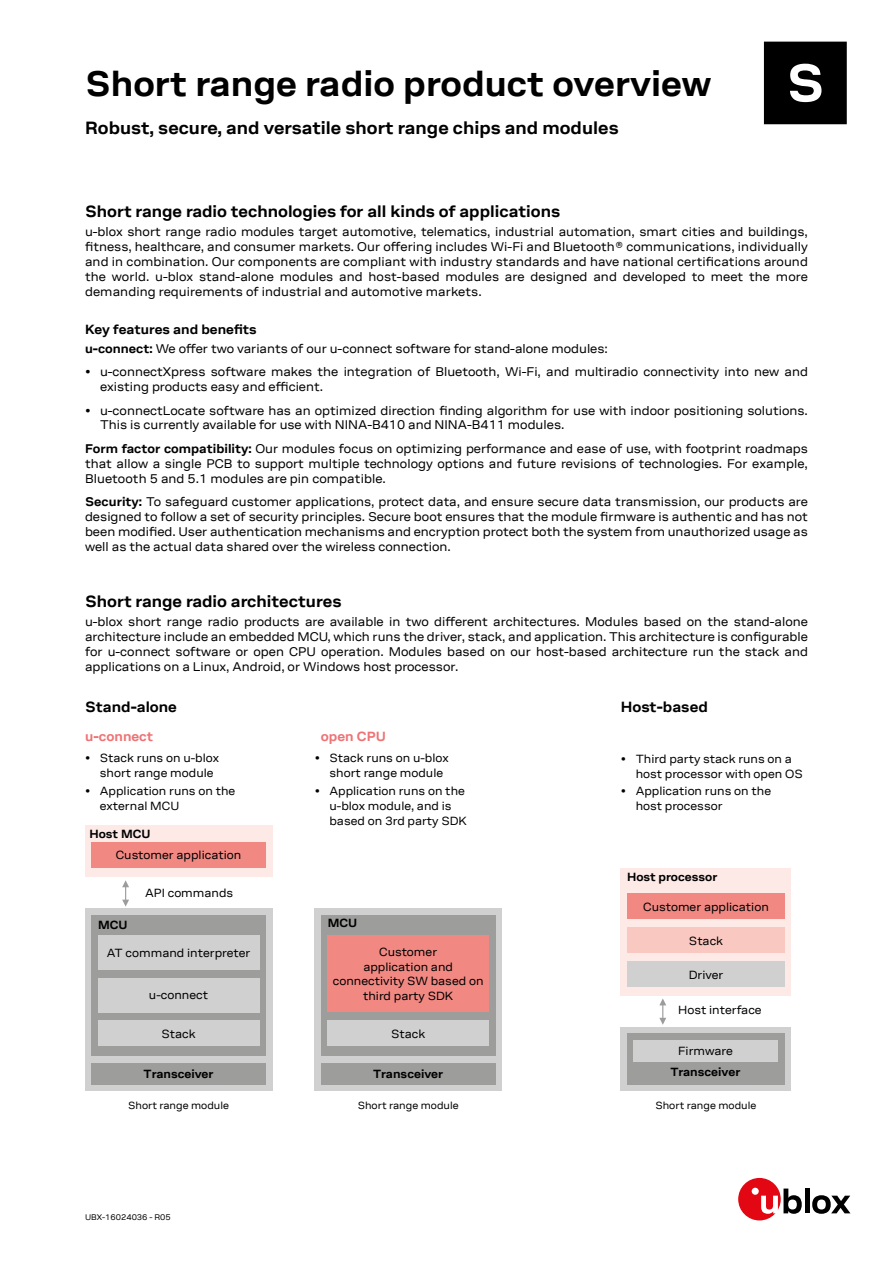
<style>
.page{position:relative;width:893px;height:1263px;background:#fff}
.page>*{position:absolute;margin:0;border:0;box-sizing:border-box;transform-origin:0 0}
.t1{font:700 36px "ublox";color:#000}
.t2{font:700 18px "ublox";color:#000}
.t3{font:700 16.5px "ublox";color:#000}
.t4{font:700 15px "ublox";color:#000}
.t5{font:700 13.5px "ublox";color:#000}
.t6{font:700 13.5px "ublox";color:#ee7376}
.t7{font:12.75px/14.9px "ublox";color:#000;text-align:justify}
.t8{font:12px/15px "ublox";color:#000}
.t9{font:700 12px "ublox";color:#000}
.t10{font:10.5px "ublox";color:#000}
.t11{font:8.25px "ublox";color:#000}
.s1{font-weight:700}
</style>
<div class="page">
<div style="left:738px;top:1178px;width:43px;height:42px;background:#e30613;border-radius:50%"></div>
<div style="left:752px;top:1188px;width:7px;height:7px;background:#fff;border-radius:50%"></div>
<svg style="left:761px;top:1188px;width:41px;height:26px"></svg>
<hr style="left:805px;top:1188px;width:4px;height:25px;background:#000">
<svg style="left:812px;top:1195px;width:38px;height:19px"></svg>
<svg style="left:122px;top:880px;width:7px;height:26px"></svg>
<div style="left:85px;top:825px;width:187px;height:51px;background:#fdeae7"></div>
<div style="left:91px;top:842px;width:175px;height:25px;background:#f18882"></div>
<div style="left:85px;top:908px;width:187px;height:183px;background:#d0d0d0"></div>
<div style="left:91px;top:915px;width:175px;height:140px;background:#9d9d9c"></div>
<div style="left:91px;top:1063px;width:175px;height:21px;background:#9d9d9c"></div>
<div style="left:98px;top:935px;width:161px;height:34px;background:#d0d0d0"></div>
<div style="left:98px;top:1020px;width:161px;height:26px;background:#d0d0d0"></div>
<div style="left:315px;top:908px;width:187px;height:183px;background:#d0d0d0"></div>
<div style="left:321px;top:915px;width:174px;height:140px;background:#9d9d9c"></div>
<div style="left:327px;top:935px;width:162px;height:77px;background:#f18882"></div>
<div style="left:327px;top:1020px;width:162px;height:26px;background:#d0d0d0"></div>
<div style="left:321px;top:1063px;width:174px;height:21px;background:#9d9d9c"></div>
<div style="left:98px;top:978px;width:161px;height:34px;background:#d0d0d0"></div>
<div style="left:621px;top:1027px;width:170px;height:64px;background:#d0d0d0"></div>
<div style="left:627px;top:1034px;width:158px;height:51px;background:#9d9d9c"></div>
<div style="left:621px;top:868px;width:170px;height:127px;background:#fdeae7"></div>
<div style="left:627px;top:893px;width:158px;height:26px;background:#f18882"></div>
<div style="left:627px;top:927px;width:158px;height:26px;background:#f9c8c1"></div>
<div style="left:627px;top:961px;width:158px;height:26px;background:#d0d0d0"></div>
<div style="left:633px;top:1040px;width:145px;height:21px;background:#d0d0d0"></div>
<svg style="left:659px;top:998px;width:7px;height:27px"></svg>
<h1 class="t1" style="left:85px;top:63px;width:628px">Short range radio product overview</h1>
<h2 class="t2" style="left:85px;top:118px;width:535px">Robust, secure, and versatile short range chips and modules</h2>
<p class="t3" style="left:85px;top:202px;width:477px">Short range radio technologies for all kinds of applications</p>
<p class="t7" style="left:85px;top:224px;width:724px">u-blox short range radio modules target automotive, telematics, industrial automation, smart cities and buildings, fitness, healthcare, and consumer markets. Our offering includes Wi‑Fi and Bluetooth® communications, individually and in combination. Our components are compliant with industry standards and have national certifications around the world. u-blox stand‑alone modules and host‑based modules are designed and developed to meet the more demanding requirements of industrial and automotive markets.</p>
<p class="t5" style="left:85px;top:322px;width:173px">Key features and benefits</p>
<p class="t7" style="left:85px;top:341px;width:524px"><span class="s1">u-connect:</span> We offer two variants of our u-connect software for stand-alone modules:</p>
<p class="t7" style="left:100px;top:365px;width:709px;text-indent:-15px">• u-connectXpress software makes the integration of Bluetooth, Wi-Fi, and multiradio connectivity into new and existing products easy and efficient.</p>
<p class="t7" style="left:100px;top:403px;width:709px;text-indent:-15px">• u-connectLocate software has an optimized direction finding algorithm for use with indoor positioning solutions.<br>This is currently available for use with NINA-B410 and NINA-B411 modules.</p>
<p class="t7" style="left:85px;top:441px;width:724px"><span class="s1">Form factor compatibility:</span> Our modules focus on optimizing performance and ease of use, with footprint roadmaps that allow a single PCB to support multiple technology options and future revisions of technologies. For example, Bluetooth 5 and 5.1 modules are pin compatible.</p>
<p class="t7" style="left:85px;top:494px;width:724px"><span class="s1">Security:</span> To safeguard customer applications, protect data, and ensure secure data transmission, our products are designed to follow a set of security principles. Secure boot ensures that the module firmware is authentic and has not been modified. User authentication mechanisms and encryption protect both the system from unauthorized usage as well as the actual data shared over the wireless connection.</p>
<p class="t3" style="left:85px;top:592px;width:258px">Short range radio architectures</p>
<p class="t7" style="left:85px;top:615px;width:724px">u-blox short range radio products are available in two different architectures. Modules based on the stand-alone architecture include an embedded MCU, which runs the driver, stack, and application. This architecture is configurable for u-connect software or open CPU operation. Modules based on our host-based architecture run the stack and applications on a Linux, Android, or Windows host processor.</p>
<p class="t4" style="left:85px;top:699px;width:93px">Stand-alone</p>
<p class="t4" style="left:621px;top:699px;width:88px">Host-based</p>
<p class="t6" style="left:85px;top:729px;width:70px">u-connect</p>
<p class="t8" style="left:100px;top:751px;width:121px;text-indent:-15px">• Stack runs on u-blox short range module</p>
<p class="t8" style="left:100px;top:783px;width:137px;text-indent:-15px">• Application runs on the external MCU</p>
<p class="t9" style="left:89px;top:827px;width:63px">Host MCU</p>
<p class="t8" style="left:116px;top:848px;width:127px">Customer application</p>
<p class="t9" style="left:98px;top:918px;width:31px">MCU</p>
<p class="t8" style="left:145px;top:886px;width:90px">API commands</p>
<p class="t8" style="left:107px;top:945px;width:145px">AT command interpreter</p>
<p class="t8" style="left:149px;top:988px;width:61px">u-connect</p>
<p class="t8" style="left:161px;top:1026px;width:36px">Stack</p>
<p class="t9" style="left:144px;top:1067px;width:72px">Transceiver</p>
<p class="t10" style="left:128px;top:1099px;width:102px">Short range module</p>
<p class="t11" style="left:85px;top:1213px;width:87px">UBX-16024036 - R05</p>
<p class="t6" style="left:321px;top:729px;width:67px">open CPU</p>
<p class="t8" style="left:329px;top:751px;width:121px;text-indent:-15px">• Stack runs on u-blox short range module</p>
<p class="t8" style="left:329px;top:783px;width:139px;text-indent:-15px">• Application runs on the u-blox module, and is based on 3rd party SDK</p>
<p class="t9" style="left:328px;top:916px;width:31px">MCU</p>
<p class="t8" style="left:333px;top:945px;width:152px;line-height:14.4px;text-align:center">Customer<br>application and connectivity SW based on third party SDK</p>
<p class="t8" style="left:391px;top:1026px;width:36px">Stack</p>
<p class="t9" style="left:373px;top:1067px;width:72px">Transceiver</p>
<p class="t10" style="left:358px;top:1099px;width:102px">Short range module</p>
<p class="t8" style="left:636px;top:752px;width:169px;text-indent:-15px">• Third party stack runs on a host processor with open OS</p>
<p class="t8" style="left:636px;top:784px;width:137px;text-indent:-15px">• Application runs on the host processor</p>
<p class="t9" style="left:627px;top:870px;width:92px">Host processor</p>
<p class="t8" style="left:643px;top:899px;width:127px">Customer application</p>
<p class="t8" style="left:689px;top:933px;width:36px">Stack</p>
<p class="t8" style="left:689px;top:967px;width:36px">Driver</p>
<p class="t8" style="left:678px;top:1003px;width:85px">Host interface</p>
<p class="t8" style="left:678px;top:1043px;width:56px">Firmware</p>
<p class="t9" style="left:670px;top:1065px;width:72px">Transceiver</p>
<p class="t10" style="left:655px;top:1099px;width:102px">Short range module</p>
</div>
